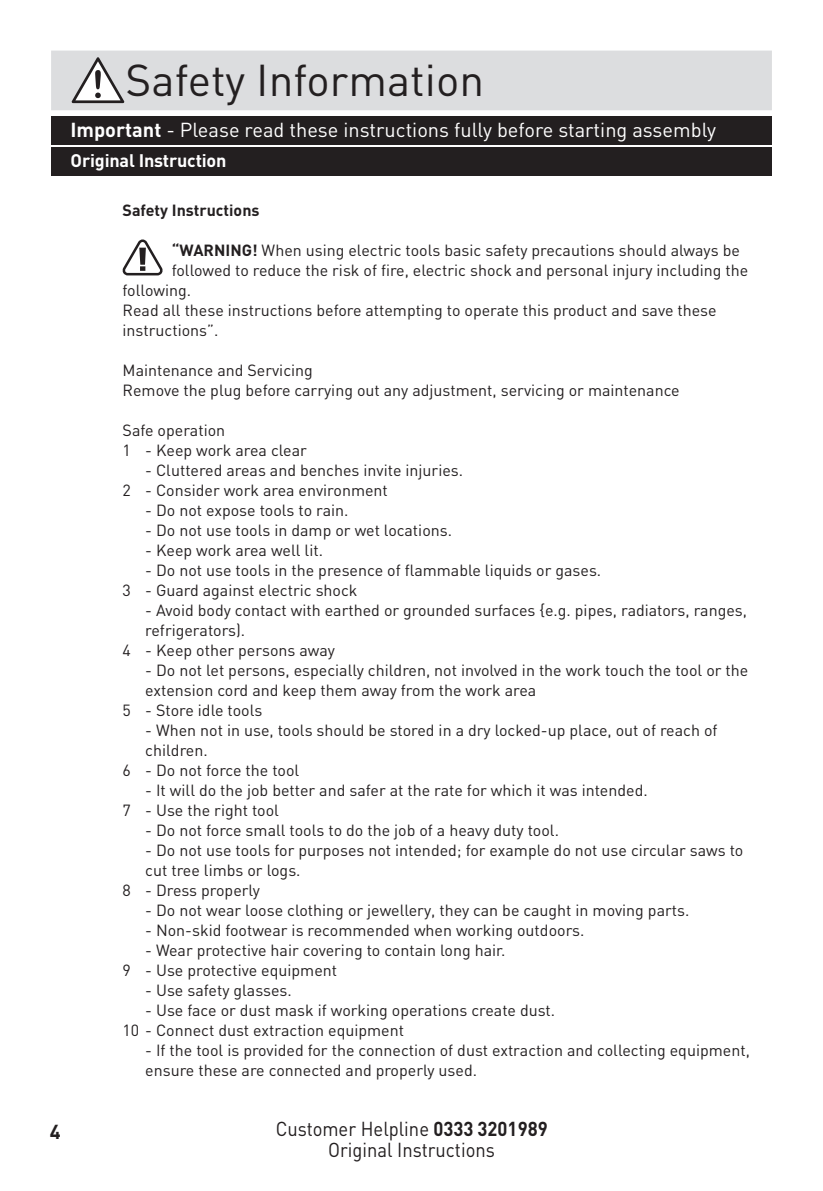
<style>
.page{position:relative;width:823px;height:1191px;background:#fff}
.page>*{position:absolute;margin:0;border:0;box-sizing:border-box;transform-origin:0 0}
.t1{font:44px "DIN";color:#231f20}
.t2{font:20px "DIN";color:#fff}
.t3{font:20px "DIN";color:#231f20;scale:.92 1}
.t4{font:700 20px "DIN";color:#231f20}
.t5{font:700 18px "DIN";letter-spacing:-.01em;color:#fff}
.t6{font:16px/20px "DIN";color:#231f20}
.t7{font:700 16px "DIN";color:#231f20}
.s1{font-weight:700}
</style>
<div class="page">
<div style="left:51px;top:51px;width:720px;height:59px;background:#dcdddf"></div>
<div style="left:51px;top:116px;width:720px;height:28px;background:#231f20"></div>
<div style="left:51px;top:147px;width:720px;height:28px;background:#231f20"></div>
<svg style="left:122px;top:239px;width:40px;height:36px"></svg>
<svg style="left:72px;top:57px;width:52px;height:46px"></svg>
<h1 class="t1" style="left:125px;top:52px;width:360px">Safety Information</h1>
<p class="t2" style="left:70px;top:118px;width:646px"><span class="s1">Important</span> - Please read these instructions fully before starting assembly</p>
<p class="t5" style="left:71px;top:148px;width:157px">Original Instruction</p>
<p class="t7" style="left:122px;top:199px;width:138px">Safety Instructions</p>
<p class="t6" style="left:171px;top:240px;width:569px"><span class="s1">“WARNING!</span> When using electric tools basic safety precautions should always be</p>
<p class="t6" style="left:171px;top:260px;width:578px">followed to reduce the risk of fire, electric shock and personal injury including the</p>
<p class="t6" style="left:122px;top:280px;width:70px">following.</p>
<p class="t6" style="left:122px;top:300px;width:595px">Read all these instructions before attempting to operate this product and save these</p>
<p class="t6" style="left:122px;top:320px;width:97px">instructions”.</p>
<p class="t6" style="left:122px;top:360px;width:558px">Maintenance and Servicing<br>Remove the plug before carrying out any adjustment, servicing or maintenance</p>
<p class="t6" style="left:122px;top:420px;width:186px">Safe operation<br>1 - Keep work area clear</p>
<p class="t6" style="left:122px;top:460px;width:342px;text-indent:23px">- Cluttered areas and benches invite injuries.<br>2 - Consider work area environment</p>
<p class="t6" style="left:145px;top:500px;width:205px">- Do not expose tools to rain.</p>
<p class="t6" style="left:145px;top:520px;width:308px">- Do not use tools in damp or wet locations.</p>
<p class="t6" style="left:145px;top:540px;width:179px">- Keep work area well lit.</p>
<p class="t6" style="left:122px;top:560px;width:480px;text-indent:23px">- Do not use tools in the presence of flammable liquids or gases.<br>3 - Guard against electric shock</p>
<p class="t6" style="left:145px;top:600px;width:603px">- Avoid body contact with earthed or grounded surfaces {e.g. pipes, radiators, ranges,</p>
<p class="t6" style="left:145px;top:620px;width:101px">refrigerators).</p>
<p class="t6" style="left:122px;top:640px;width:214px">4 - Keep other persons away</p>
<p class="t6" style="left:145px;top:660px;width:604px">- Do not let persons, especially children, not involved in the work touch the tool or the</p>
<p class="t6" style="left:145px;top:680px;width:392px">extension cord and keep them away from the work area</p>
<p class="t6" style="left:122px;top:700px;width:141px">5 - Store idle tools</p>
<p class="t6" style="left:145px;top:720px;width:573px">- When not in use, tools should be stored in a dry locked-up place, out of reach of</p>
<p class="t6" style="left:145px;top:740px;width:64px">children.</p>
<p class="t6" style="left:122px;top:760px;width:178px">6 - Do not force the tool</p>
<p class="t6" style="left:122px;top:780px;width:526px;text-indent:23px">- It will do the job better and safer at the rate for which it was intended.<br>7 - Use the right tool</p>
<p class="t6" style="left:145px;top:820px;width:415px">- Do not force small tools to do the job of a heavy duty tool.</p>
<p class="t6" style="left:145px;top:840px;width:599px">- Do not use tools for purposes not intended; for example do not use circular saws to</p>
<p class="t6" style="left:145px;top:860px;width:157px">cut tree limbs or logs.</p>
<p class="t6" style="left:122px;top:880px;width:139px">8 - Dress properly</p>
<p class="t6" style="left:145px;top:900px;width:545px">- Do not wear loose clothing or jewellery, they can be caught in moving parts.</p>
<p class="t6" style="left:145px;top:920px;width:440px">- Non-skid footwear is recommended when working outdoors.</p>
<p class="t6" style="left:122px;top:940px;width:384px;text-indent:23px">- Wear protective hair covering to contain long hair.<br>9 - Use protective equipment</p>
<p class="t6" style="left:145px;top:980px;width:148px">- Use safety glasses.</p>
<p class="t6" style="left:122px;top:1000px;width:434px;text-indent:23px">- Use face or dust mask if working operations create dust.<br>10 - Connect dust extraction equipment</p>
<p class="t6" style="left:145px;top:1040px;width:605px">- If the tool is provided for the connection of dust extraction and collecting equipment, ensure these are connected and properly used.</p>
<p class="t4" style="left:50px;top:1118px;width:12px">4</p>
<p class="t3" style="left:275px;top:1116px;width:297px">Customer Helpline <span class="s1">0333 3201989</span></p>
<p class="t3" style="left:328px;top:1137px;width:183px">Original Instructions</p>
</div>
